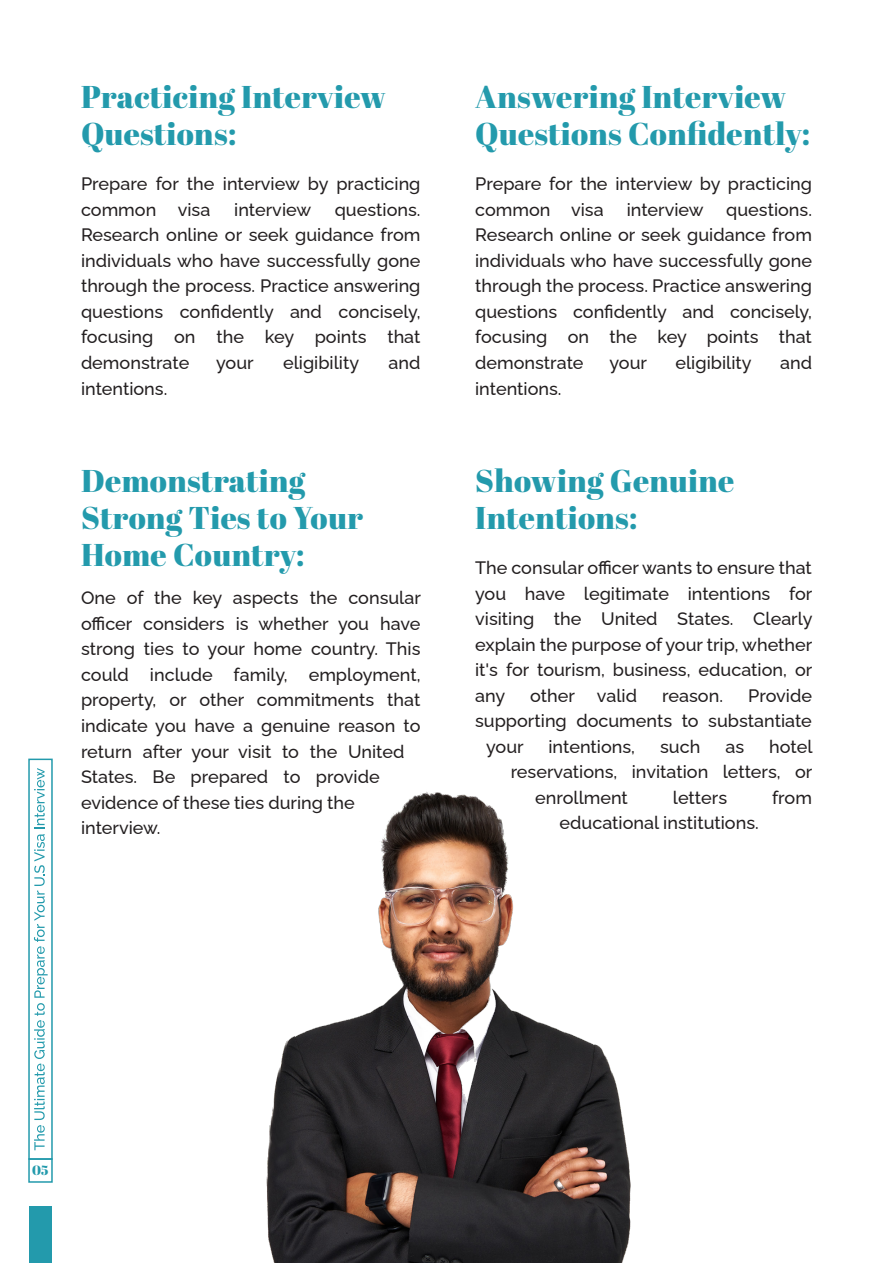
<style>
.page{position:relative;width:893px;height:1263px;background:#fff}
.page>*{position:absolute;margin:0;border:0;box-sizing:border-box;transform-origin:0 0}
.t1{font:31.5px/37.5px "Abril Fatface";letter-spacing:.01em;color:#239aac}
.t2{font:500 18px/25.5px "Raleway";color:#231f20}
.t3{font:13.5px "Abril Fatface";color:#239aac}
</style>
<div class="page">
<div style="left:28px;top:758px;width:25px;height:402px;border:2px solid #239aac"></div>
<svg style="left:34px;top:768px;width:14px;height:382px"></svg>
<div style="left:28px;top:1158px;width:25px;height:25px;border:2px solid #239aac"></div>
<div style="left:29px;top:1207px;width:23px;height:56px;background:#239aac"></div>
<img style="left:266px;top:791px;width:365px;height:472px">
<h1 class="t1" style="left:81px;top:77px;width:307px">Practicing Interview<br>Questions:</h1>
<p class="t2" style="left:81px;top:169px;width:341px">Prepare for the interview by practicing common visa</p>
<p class="t2" style="left:81px;top:195px;width:341px;text-align:justify;text-indent:254px">questions.<br>Research online or seek guidance from individuals who have successfully gone through the process. Practice answering questions confidently and concisely, focusing on the key points that demonstrate</p>
<p class="t2" style="left:234px;top:195px;width:79px">interview</p>
<p class="t2" style="left:216px;top:348px;width:39px">your</p>
<p class="t2" style="left:283px;top:348px;width:78px">eligibility</p>
<p class="t2" style="left:389px;top:348px;width:33px">and</p>
<p class="t2" style="left:81px;top:373px;width:88px">intentions.</p>
<h1 class="t1" style="left:81px;top:461px;width:283px">Demonstrating<br>Strong Ties to Your<br>Home Country:</h1>
<p class="t2" style="left:81px;top:583px;width:341px">One of the key aspects the consular officer considers is whether you have strong ties to your home country. This could include family, employment, property, or other commitments that indicate you have a genuine reason to return after your visit to the United States. Be prepared to provide evidence of these ties during the interview.</p>
<h1 class="t1" style="left:475px;top:77px;width:337px">Answering Interview<br>Questions Confidently:</h1>
<p class="t2" style="left:475px;top:169px;width:338px">Prepare for the interview by practicing common visa</p>
<p class="t2" style="left:475px;top:195px;width:338px;text-align:justify;text-indent:151px">interview questions.<br>Research online or seek guidance from individuals who have successfully gone through the process. Practice answering questions confidently and concisely, focusing on the key points that demonstrate</p>
<p class="t2" style="left:609px;top:348px;width:39px">your</p>
<p class="t2" style="left:675px;top:348px;width:78px">eligibility</p>
<p class="t2" style="left:780px;top:348px;width:33px">and</p>
<p class="t2" style="left:475px;top:373px;width:88px">intentions.</p>
<h1 class="t1" style="left:475px;top:461px;width:261px">Showing Genuine<br>Intentions:</h1>
<p class="t2" style="left:475px;top:553px;width:339px;text-align:justify">The consular officer wants to ensure that you have legitimate intentions for visiting the United States. Clearly explain the purpose of your trip, whether it's for tourism, business, education, or any</p>
<p class="t2" style="left:530px;top:681px;width:108px">other valid</p>
<p class="t2" style="left:662px;top:681px;width:62px">reason.</p>
<p class="t2" style="left:748px;top:681px;width:65px">Provide</p>
<p class="t2" style="left:475px;top:706px;width:338px">supporting documents to substantiate</p>
<p class="t2" style="left:486px;top:732px;width:39px">your</p>
<p class="t2" style="left:548px;top:732px;width:88px">intentions,</p>
<p class="t2" style="left:660px;top:732px;width:42px">such</p>
<p class="t2" style="left:725px;top:732px;width:20px">as</p>
<p class="t2" style="left:769px;top:732px;width:45px">hotel</p>
<p class="t2" style="left:511px;top:757px;width:303px">reservations, invitation letters, or</p>
<p class="t2" style="left:535px;top:783px;width:94px">enrollment</p>
<p class="t2" style="left:673px;top:783px;width:56px">letters</p>
<p class="t2" style="left:772px;top:783px;width:41px">from</p>
<p class="t2" style="left:560px;top:808px;width:201px">educational institutions.</p>
<p class="t3" style="left:32px;top:1161px;width:18px">05</p>
</div>
